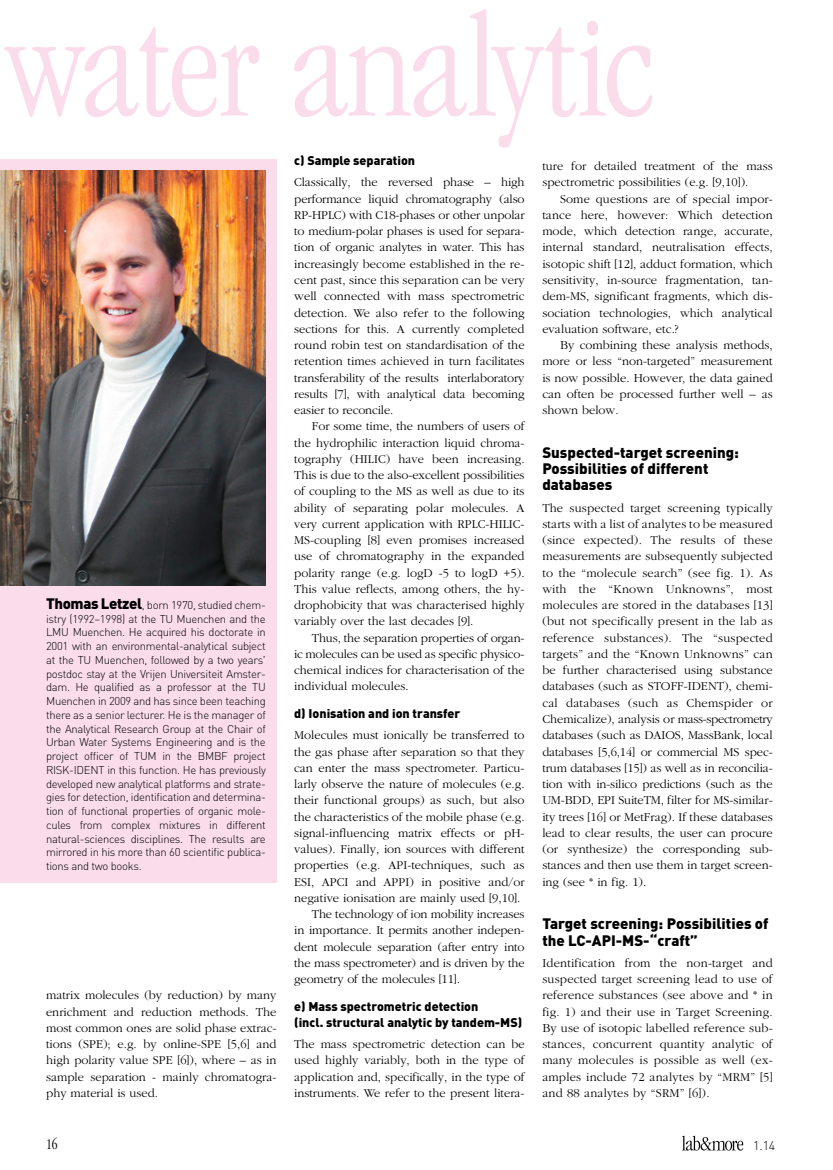
<style>
.page{position:relative;width:833px;height:1170px;background:#fff}
.page>*{position:absolute;margin:0;border:0;box-sizing:border-box;transform-origin:0 0}
.t1{font:300 condensed 150px "Garamond";color:#fadceb}
.t2{font:900 15px/16.2px "DIN Pro";color:#000}
.t3{font:300 condensed 15px "Garamond";color:#000}
.t4{font:300 12.5px/16.2px "Garamond";color:#000;text-align:justify}
.t5{font:900 12.5px/16.2px "DIN Pro";color:#000}
.t6{font:300 12.5px "DIN";color:#000}
.t7{font:300 11.25px/13.8px "DIN Pro";letter-spacing:-.025em;color:#000;text-align:justify}
.s1{font-family:"DIN";font-weight:900;font-size:15px}
</style>
<div class="page">
<svg style="left:682px;top:1135px;width:61px;height:15px"></svg>
<div style="left:0;top:159px;width:276px;height:724px;background:#fadceb"></div>
<img style="left:0;top:170px;width:266px;height:415px">
<h1 class="t1" style="left:7px;top:-13px;width:649px">water analytic</h1>
<p class="t5" style="left:294px;top:152px;width:122px">c) Sample separation</p>
<p class="t4" style="left:294px;top:174px;width:232px">Classically, the reversed phase – high performance liquid chromatography (also RP-HPLC) with C18-phases or other unpolar to medium-polar phases is used for separa&shy;tion of organic analytes in water. This has increasingly become established in the re&shy;cent past, since this separation can be very well connected with mass spectrometric detection. We also refer to the following sections for this. A currently completed round robin test on standardisation of the retention times achieved in turn facilitates transferability of the results interlaboratory results [7], with analytical data becoming easier to reconcile.</p>
<p class="t4" style="left:294px;top:418px;width:232px;text-indent:18px">For some time, the numbers of users of the hydrophilic interaction liquid chroma&shy;tography (HILIC) have been increasing.<br>This is due to the also-excellent possibilities of coupling to the MS as well as due to its ability of separating polar molecules. A very current application with RPLC-HILIC-MS-coupling [8] even promises increased use of chromatography in the expanded polarity range (e.g. logD -5 to logD +5).<br>This value reflects, among others, the hy&shy;drophobicity that was characterised highly variably over the last decades [9].</p>
<p class="t4" style="left:294px;top:629px;width:232px;text-indent:18px">Thus, the separation properties of organ&shy;ic molecules can be used as specific physico&shy;chemical indices for characterisation of the individual molecules.</p>
<p class="t5" style="left:294px;top:704px;width:168px">d) Ionisation and ion transfer</p>
<p class="t4" style="left:294px;top:727px;width:232px">Molecules must ionically be transferred to</p>
<p class="t4" style="left:294px;top:743px;width:232px">the gas phase after separation so that they</p>
<p class="t4" style="left:294px;top:759px;width:232px">can enter the mass spectrometer. Particu-</p>
<p class="t4" style="left:294px;top:776px;width:232px">larly observe the nature of molecules (e.g.</p>
<p class="t4" style="left:294px;top:792px;width:232px">their functional groups) as such, but also</p>
<p class="t4" style="left:294px;top:808px;width:232px">the characteristics of the mobile phase (e.g.</p>
<p class="t4" style="left:294px;top:824px;width:232px">signal-influencing matrix effects or pH-</p>
<p class="t4" style="left:294px;top:841px;width:232px">values). Finally, ion sources with different</p>
<p class="t4" style="left:294px;top:857px;width:232px">properties (e.g. API-techniques, such as</p>
<p class="t4" style="left:294px;top:873px;width:232px">ESI, APCI and APPI) in positive and/or</p>
<p class="t4" style="left:294px;top:889px;width:228px">negative ionisation are mainly used [9,10].</p>
<p class="t4" style="left:312px;top:906px;width:214px">The technology of ion mobility increases</p>
<p class="t4" style="left:294px;top:922px;width:232px">in importance. It permits another indepen-</p>
<p class="t4" style="left:294px;top:938px;width:232px">dent molecule separation (after entry into</p>
<p class="t4" style="left:294px;top:954px;width:232px">the mass spectrometer) and is driven by the</p>
<p class="t4" style="left:294px;top:971px;width:167px">geometry of the molecules [11].</p>
<p class="t5" style="left:294px;top:997px;width:229px">e) Mass spectrometric detection<br>(incl. structural analytic by tandem-MS)</p>
<p class="t4" style="left:294px;top:1036px;width:232px">The mass spectrometric detection can be used highly variably, both in the type of application and, specifically, in the type of instruments. We refer to the present litera-</p>
<p class="t4" style="left:542px;top:158px;width:232px">ture for detailed treatment of the mass spectrometric possibilities (e.g. [9,10]).</p>
<p class="t4" style="left:542px;top:191px;width:232px;text-indent:18px">Some questions are of special impor&shy;tance here, however: Which detection mode, which detection range, accurate, internal standard, neutralisation effects, isotopic shift [12], adduct formation, which sensitivity, in-source fragmentation, tan&shy;dem-MS, significant fragments, which dis&shy;sociation technologies, which analytical evaluation software, etc.?</p>
<p class="t4" style="left:542px;top:337px;width:232px;text-indent:18px">By combining these analysis methods, more or less “non-targeted” measurement is now possible. However, the data gained can often be processed further well – as shown below.</p>
<p class="t2" style="left:542px;top:443px;width:198px">Suspected-target screening:<br>Possibilities of different databases</p>
<p class="t4" style="left:542px;top:499px;width:232px">The suspected target screening typically starts with a list of analytes to be measured (since expected). The results of these measurements are subsequently subjected to the “molecule search” (see fig. 1). As with the “Known Unknowns”, most molecules are stored in the databases [13] (but not specifically present in the lab as reference substances). The “suspected targets” and the “Known Unknowns” can be further characterised using substance databases (such as STOFF-IDENT), chemi&shy;cal databases (such as Chemspider or Chemicalize), analysis or mass-spectrometry databases (such as DAIOS, MassBank, local databases [5,6,14] or commercial MS spec&shy;trum databases [15]) as well as in reconcilia&shy;tion with in-silico predictions (such as the UM-BDD, EPI SuiteTM, filter for MS-similar&shy;ity trees [16] or MetFrag). If these databases lead to clear results, the user can procure (or synthesize) the corresponding sub&shy;stances and then use them in target screen&shy;ing (see * in fig. 1).</p>
<p class="t2" style="left:542px;top:915px;width:228px">Target screening: Possibilities of the LC-API-MS-“craft”</p>
<p class="t4" style="left:542px;top:954px;width:232px">Identification from the non-target and suspected target screening lead to use of reference substances (see above and * in fig. 1) and their use in Target Screening.<br>By use of isotopic labelled reference sub&shy;stances, concurrent quantity analytic of many molecules is possible as well (ex&shy;amples include 72 analytes by “MRM” [5] and 88 analytes by “SRM” [6]).</p>
<p class="t7" style="left:46px;top:597px;width:221px"><span class="s1">Thomas Letzel</span>, born 1970, studied chem&shy;istry (1992–1998) at the TU Muenchen and the LMU Muenchen. He acquired his doctorate in 2001 with an environmental-analytical subject at the TU Muenchen, followed by a two years' postdoc stay at the Vrijen Universiteit Amster&shy;dam. He qualified as a professor at the TU Muenchen in 2009 and has since been teaching there as a senior lecturer. He is the manager of the Analytical Research Group at the Chair of Urban Water Systems Engineering and is the project officer of TUM in the BMBF project RISK-IDENT in this function. He has previously developed new analytical platforms and strate&shy;gies for detection, identification and determina&shy;tion of functional properties of organic mole&shy;cules from complex mixtures in different natural-sciences disciplines. The results are mirrored in his more than 60 scientific publica&shy;tions and two books.</p>
<p class="t4" style="left:46px;top:987px;width:232px">matrix molecules (by reduction) by many enrichment and reduction methods. The most common ones are solid phase extrac&shy;tions (SPE); e.g. by online-SPE [5,6] and high polarity value SPE [6]), where – as in sample separation - mainly chromatogra&shy;phy material is used.</p>
<p class="t3" style="left:46px;top:1136px;width:13px">16</p>
<p class="t6" style="left:753px;top:1138px;width:24px">1.14</p>
</div>
